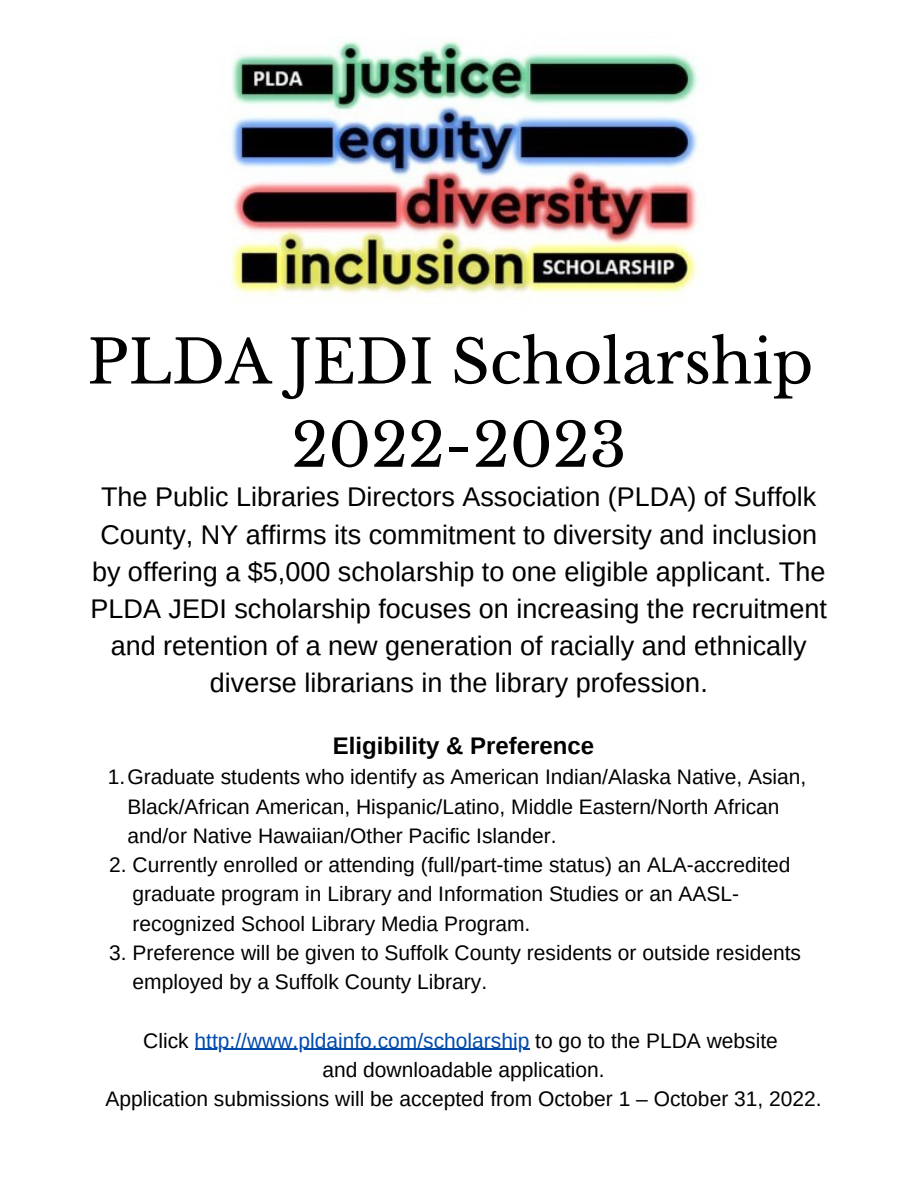
<style>
.page{position:relative;width:918px;height:1188px;background:#fff}
.page>*{position:absolute;margin:0;border:0;box-sizing:border-box;transform-origin:0 0}
.t1{font:60px/83.2px "Libre Baskerville";color:#000;text-align:center}
.t2{font:27px/37.2px "Arimo";color:#000;text-align:center}
.t3{font:700 24px "Arimo";color:#000}
.t4{font:21px/29.2px "Arimo";color:#000}
.s1{color:#004aad}
</style>
<div class="page">
<img style="left:231px;top:37px;width:469px;height:262px">
<hr style="left:195px;top:1049px;width:334px;height:1px;background:#004aad">
<h1 class="t1" style="left:87px;top:321px;width:728px">PLDA JEDI Scholarship<br>2022-2023</h1>
<p class="t2" style="left:91px;top:478px;width:738px">The Public Libraries Directors Association (PLDA) of Suffolk County, NY affirms its commitment to diversity and inclusion by offering a $5,000 scholarship to one eligible applicant. The PLDA JEDI scholarship focuses on increasing the recruitment and retention of a new generation of racially and ethnically diverse librarians in the library profession.</p>
<p class="t3" style="left:333px;top:732px;width:263px">Eligibility &amp; Preference</p>
<p class="t4" style="left:127px;top:762px;width:680px;text-indent:-20px">1.Graduate students who identify as American Indian/Alaska Native, Asian,<br>Black/African American, Hispanic/Latino, Middle Eastern/North African and/or Native Hawaiian/Other Pacific Islander.</p>
<p class="t4" style="left:133px;top:850px;width:659px;text-indent:-23px">2. Currently enrolled or attending (full/part-time status) an ALA-accredited graduate program in Library and Information Studies or an AASL&shy;recognized School Library Media Program.</p>
<p class="t4" style="left:133px;top:938px;width:670px;text-indent:-23px">3. Preference will be given to Suffolk County residents or outside residents employed by a Suffolk County Library.</p>
<p class="t4" style="left:105px;top:1026px;width:718px;text-align:center">Click <span class="s1">http://www.pldainfo.com/scholarship</span> to go to the PLDA website<br>and downloadable application.<br>Application submissions will be accepted from October 1 – October 31, 2022.</p>
</div>
